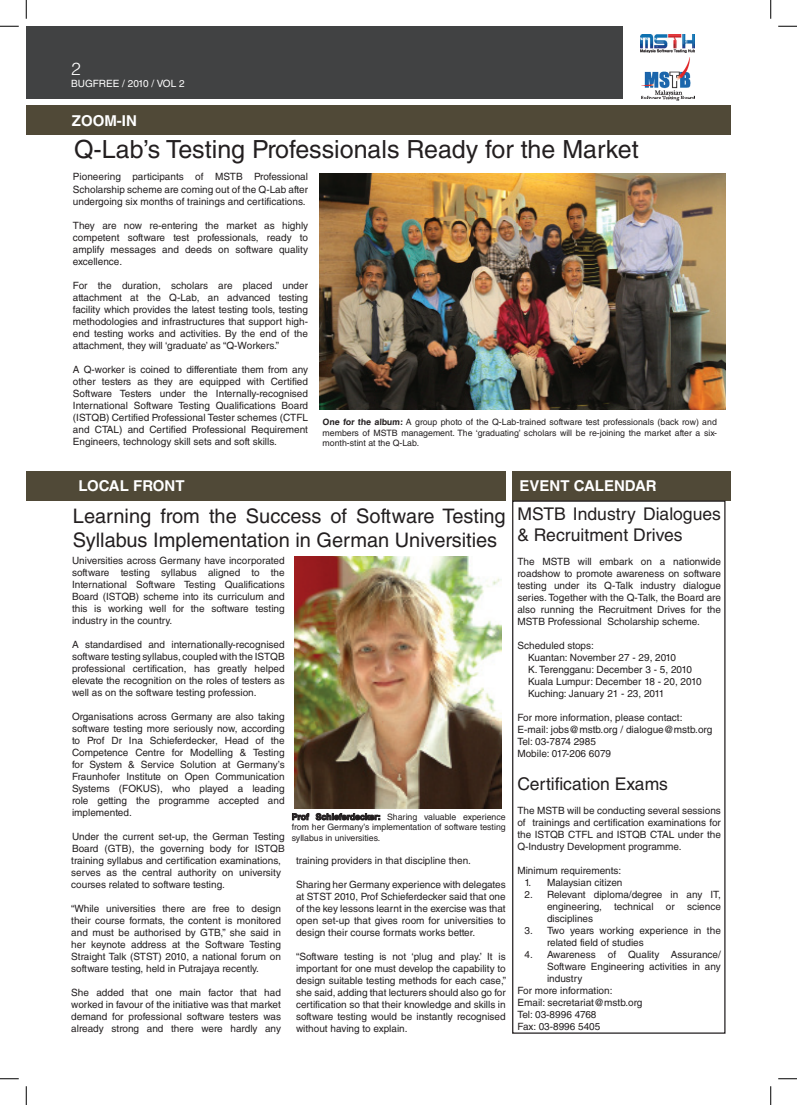
<style>
.page{position:relative;width:797px;height:1105px;background:#fff}
.page>*{position:absolute;margin:0;border:0;box-sizing:border-box;transform-origin:0 0}
.t1{font:25px "Helvetica LT Std";color:#231f20}
.t2{font:20px/24px "Helvetica LT Std";color:#231f20}
.t3{font:17.5px/21px "Helvetica LT Std";color:#231f20}
.t4{font:300 17.5px "Helvetica LT Std";color:#fff}
.t5{font:700 15px "Helvetica LT Std";color:#fff}
.t6{font:10px/12px "Helvetica LT Std";color:#231f20;text-align:justify}
.t7{font:10px "Helvetica LT Std";color:#fff}
.t8{font:8.75px/10.5px "Helvetica LT Std";color:#231f20;text-align:justify}
.s1{font-weight:700}
</style>
<div class="page">
<div style="left:26px;top:106px;width:704px;height:29px;background:#504937"></div>
<div style="left:26px;top:471px;width:480px;height:29px;background:#504937"></div>
<div style="left:512px;top:471px;width:218px;height:29px;background:#504937"></div>
<div style="left:26px;top:26px;width:596px;height:73px;background:#414243"></div>
<div style="left:512px;top:500px;width:213px;height:534px;border:1px solid #231f20"></div>
<svg style="left:292px;top:813px;width:17px;height:8px"></svg>
<svg style="left:315px;top:813px;width:65px;height:8px"></svg>
<img style="left:640px;top:35px;width:54px;height:18px">
<img style="left:641px;top:57px;width:53px;height:44px">
<img style="left:295px;top:557px;width:206px;height:251px">
<img style="left:319px;top:173px;width:406px;height:236px">
<svg style="left:0;top:25px;width:19px;height:2px"></svg>
<svg style="left:778px;top:25px;width:19px;height:2px"></svg>
<svg style="left:0;top:1078px;width:19px;height:1px"></svg>
<svg style="left:778px;top:1078px;width:19px;height:1px"></svg>
<svg style="left:25px;top:0;width:2px;height:19px"></svg>
<svg style="left:25px;top:1086px;width:2px;height:19px"></svg>
<svg style="left:770px;top:0;width:1px;height:19px"></svg>
<svg style="left:770px;top:1086px;width:1px;height:19px"></svg>
<h3 class="t4" style="left:71px;top:58px;width:11px">2</h3>
<p class="t7" style="left:71px;top:78px;width:115px">BUGFREE / 2010 / VOL 2</p>
<h3 class="t5" style="left:72px;top:112px;width:66px">ZOOM-IN</h3>
<h1 class="t1" style="left:74px;top:134px;width:566px">Q-Lab’s Testing Professionals Ready for the Market</h1>
<p class="t6" style="left:73px;top:171px;width:237px">Pioneering participants of MSTB Professional Scholarship scheme are coming out of the Q-Lab after undergoing six months of trainings and certifications.</p>
<p class="t6" style="left:73px;top:219px;width:237px">They are now re-entering the market as highly competent software test professionals, ready to amplify messages and deeds on software quality excellence.</p>
<p class="t6" style="left:73px;top:279px;width:237px">For the duration, scholars are placed under attachment at the Q-Lab, an advanced testing facility which provides the latest testing tools, testing methodologies and infrastructures that support high&shy;end testing works and activities. By the end of the attachment, they will ‘graduate’ as “Q-Workers.”</p>
<p class="t6" style="left:73px;top:363px;width:237px">A Q-worker is coined to differentiate them from any other testers as they are equipped with Certified Software Testers under the Internally-recognised International Software Testing Qualifications Board (ISTQB) Certified Professional Tester schemes (CTFL and CTAL) and Certified Professional Requirement Engineers, technology skill sets and soft skills.</p>
<p class="t8" style="left:322px;top:417px;width:396px"><span class="s1">One for the album:</span> A group photo of the Q-Lab-trained software test professionals (back row) and members of MSTB management. The ‘graduating’ scholars will be re-joining the market after a six&shy;month-stint at the Q-Lab.</p>
<h3 class="t5" style="left:79px;top:476px;width:107px">LOCAL FRONT</h3>
<h3 class="t5" style="left:519px;top:476px;width:139px">EVENT CALENDAR</h3>
<h2 class="t2" style="left:73px;top:503px;width:434px">Learning from the Success of Software Testing<br>Syllabus Implementation in German Universities</h2>
<h3 class="t3" style="left:517px;top:503px;width:205px">MSTB Industry Dialogues &amp; Recruitment Drives</h3>
<p class="t6" style="left:517px;top:556px;width:205px">The MSTB will embark on a nationwide roadshow to promote awareness on software testing under its Q-Talk industry dialogue series. Together with the Q-Talk, the Board are also running the Recruitment Drives for the MSTB Professional Scholarship scheme.</p>
<p class="t6" style="left:528px;top:640px;width:175px;text-align:left;text-indent:-11px">Scheduled stops:<br>Kuantan: November 27 - 29, 2010<br>K. Terengganu: December 3 - 5, 2010<br>Kuala Lumpur: December 18 - 20, 2010<br>Kuching: January 21 - 23, 2011</p>
<p class="t6" style="left:517px;top:712px;width:196px;text-align:left">For more information, please contact:<br>E-mail: jobs@mstb.org / dialogue@mstb.org<br>Tel: 03-7874 2985<br>Mobile: 017-206 6079</p>
<h3 class="t3" style="left:517px;top:773px;width:152px">Certification Exams</h3>
<p class="t6" style="left:517px;top:805px;width:205px">The MSTB will be conducting several sessions of trainings and certification examinations for the ISTQB CTFL and ISTQB CTAL under the Q-Industry Development programme.</p>
<p class="t6" style="left:517px;top:865px;width:105px">Minimum requirements:</p>
<p class="t6" style="left:524px;top:877px;width:99px">1. Malaysian citizen</p>
<p class="t6" style="left:547px;top:889px;width:175px;text-indent:-22px">2. Relevant diploma/degree in any IT, engineering, technical or science disciplines</p>
<p class="t6" style="left:547px;top:925px;width:175px;text-indent:-22px">3. Two years working experience in the related field of studies</p>
<p class="t6" style="left:524px;top:949px;width:198px">4. Awareness of Quality Assurance/</p>
<p class="t6" style="left:547px;top:961px;width:175px">Software Engineering activities in any</p>
<p class="t6" style="left:547px;top:973px;width:37px">industry</p>
<p class="t6" style="left:517px;top:985px;width:97px">For more information:</p>
<p class="t6" style="left:517px;top:997px;width:127px">Email: secretariat@mstb.org</p>
<p class="t6" style="left:517px;top:1009px;width:81px">Tel: 03-8996 4768</p>
<p class="t6" style="left:517px;top:1021px;width:84px">Fax: 03-8996 5405</p>
<p class="t6" style="left:72px;top:554px;width:214px">Universities across Germany have incorporated software testing syllabus aligned to the International Software Testing Qualifications Board (ISTQB) scheme into its curriculum and this is working well for the software testing industry in the country.</p>
<p class="t6" style="left:72px;top:638px;width:214px">A standardised and internationally-recognised software testing syllabus, coupled with the ISTQB professional certification, has greatly helped elevate the recognition on the roles of testers as well as on the software testing profession.</p>
<p class="t6" style="left:72px;top:710px;width:214px">Organisations across Germany are also taking software testing more seriously now, according to Prof Dr Ina Schieferdecker, Head of the Competence Centre for Modelling &amp; Testing for System &amp; Service Solution at Germany’s Fraunhofer Institute on Open Communication Systems (FOKUS), who played a leading role getting the programme accepted and implemented.</p>
<p class="t6" style="left:72px;top:830px;width:214px">Under the current set-up, the German Testing<br>Board (GTB), the governing body for ISTQB</p>
<p class="t8" style="left:292px;top:811px;width:215px"><span class="s1">Prof Schieferdecker:</span> Sharing valuable experience from her Germany’s implementation of software testing syllabus in universities.</p>
<p class="t6" style="left:71px;top:855px;width:211px">training syllabus and certification examinations, serves as the central authority on university courses related to software testing.</p>
<p class="t6" style="left:71px;top:903px;width:211px">“While universities there are free to design their course formats, the content is monitored and must be authorised by GTB,” she said in her keynote address at the Software Testing Straight Talk (STST) 2010, a national forum on software testing, held in Putrajaya recently.</p>
<p class="t6" style="left:71px;top:987px;width:211px">She added that one main factor that had worked in favour of the initiative was that market demand for professional software testers was already strong and there were hardly any</p>
<p class="t6" style="left:296px;top:855px;width:176px">training providers in that discipline then.</p>
<p class="t6" style="left:296px;top:879px;width:211px">Sharing her Germany experience with delegates at STST 2010, Prof Schieferdecker said that one of the key lessons learnt in the exercise was that open set-up that gives room for universities to design their course formats works better.</p>
<p class="t6" style="left:296px;top:951px;width:212px">“Software testing is not ‘plug and play.’ It is important for one must develop the capability to design suitable testing methods for each case,” she said, adding that lecturers should also go for certification so that their knowledge and skills in software testing would be instantly recognised without having to explain.</p>
</div>
